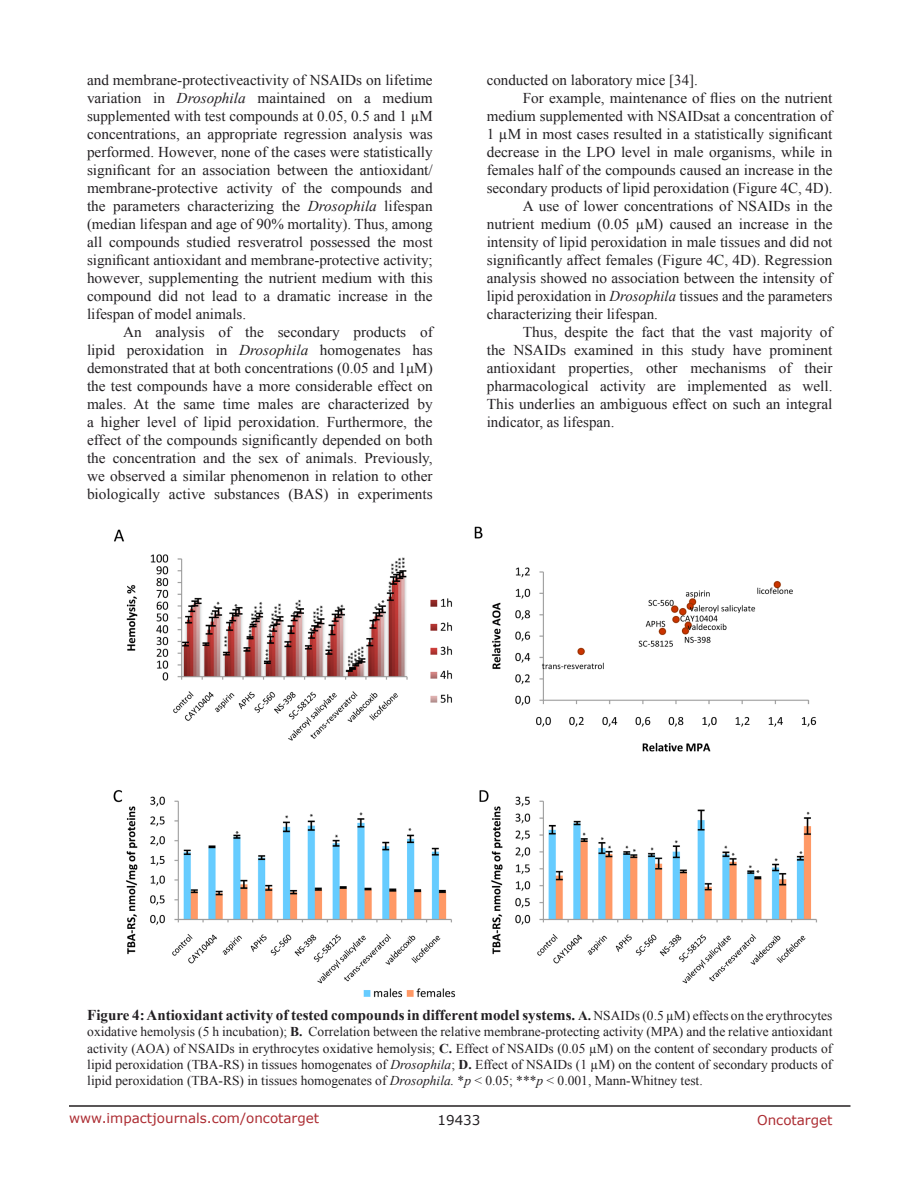
<style>
.page{position:relative;width:918px;height:1188px;background:#fff}
.page>*{position:absolute;margin:0;border:0;box-sizing:border-box;transform-origin:0 0}
.BodyText{font:15px/18px "Times New Roman";color:#221f22;text-align:justify}
.FigureText{font:700 15px "Times New Roman";color:#221f22}
.FigureText-2{font:13.5px/16.2px "Times New Roman";color:#221f22;text-align:justify}
.t1{font:13.5px "Verdana";color:#ac2b31}
.t2{font:13.5px "Verdana";color:#221f22}
.s1{font-style:italic}
.s2{font-size:13.5px}
.s3{font-weight:400;font-size:13.5px}
.s4{font-weight:700}
</style>
<div class="page">
<hr style="left:69px;top:1105px;width:781px;height:2px;background:#231f20">
<img style="left:113px;top:526px;width:704px;height:472px">
<p class="BodyText" style="left:87px;top:71px;width:347px">and membrane-protectiveactivity of NSAIDs on lifetime variation in <span class="s1">Drosophila</span> maintained on a medium supplemented with test compounds at 0.05, 0.5 and 1 µМ concentrations, an appropriate regression analysis was performed. However, none of the cases were statistically significant for an association between the antioxidant/ membrane-protective activity of the compounds and the parameters characterizing the <span class="s1">Drosophila</span> lifespan (median lifespan and age of 90% mortality). Thus, among all compounds studied resveratrol possessed the most significant antioxidant and membrane-protective activity; however, supplementing the nutrient medium with this compound did not lead to a dramatic increase in the lifespan of model animals.</p>
<p class="BodyText" style="left:87px;top:323px;width:347px;text-indent:36px">An analysis of the secondary products of lipid peroxidation in <span class="s1">Drosophila</span> homogenates has demonstrated that at both concentrations (0.05 and 1μM) the test compounds have a more considerable effect on males. At the same time males are characterized by a higher level of lipid peroxidation. Furthermore, the effect of the compounds significantly depended on both the concentration and the sex of animals. Previously, we observed a similar phenomenon in relation to other biologically active substances (BAS) in experiments</p>
<p class="BodyText" style="left:487px;top:71px;width:213px">conducted on laboratory mice [34].</p>
<p class="BodyText" style="left:487px;top:89px;width:347px;text-indent:36px">For example, maintenance of flies on the nutrient medium supplemented with NSAIDsat a concentration of 1 µM in most cases resulted in a statistically significant decrease in the LPO level in male organisms, while in females half of the compounds caused an increase in the secondary products of lipid peroxidation (Figure 4C, 4D).</p>
<p class="BodyText" style="left:487px;top:197px;width:347px;text-indent:36px">A use of lower concentrations of NSAIDs in the nutrient medium (0.05 µM) caused an increase in the intensity of lipid peroxidation in male tissues and did not significantly affect females (Figure 4C, 4D). Regression analysis showed no association between the intensity of lipid peroxidation in <span class="s1">Drosophila</span> tissues and the parameters characterizing their lifespan.</p>
<p class="BodyText" style="left:487px;top:323px;width:347px;text-indent:36px">Thus, despite the fact that the vast majority of the NSAIDs examined in this study have prominent antioxidant properties, other mechanisms of their pharmacological activity are implemented as well.<br>This underlies an ambiguous effect on such an integral indicator, as lifespan.</p>
<p class="FigureText" style="left:87px;top:1004px;width:747px">Figure 4: Antioxidant activity of tested compounds in different model systems. <span class="s2">A.</span> <span class="s3">NSAIDs (0.5 µМ) effects on the erythrocytes</span></p>
<p class="FigureText-2" style="left:87px;top:1023px;width:747px">oxidative hemolysis (5 h incubation); <span class="s4">B.</span> Correlation between the relative membrane-protecting activity (MPA) and the relative antioxidant activity (AOA) of NSAIDs in erythrocytes oxidative hemolysis; <span class="s4">C.</span> Effect of NSAIDs (0.05 µM) on the content of secondary products of lipid peroxidation (TBA-RS) in tissues homogenates of <span class="s1">Drosophila</span>; <span class="s4">D.</span> Effect of NSAIDs (1 µM) on the content of secondary products of lipid peroxidation (TBA-RS) in tissues homogenates of <span class="s1">Drosophila.</span> *<span class="s1">p</span> &lt; 0.05; ***<span class="s1">p</span> &lt; 0.001, Mann-Whitney test.</p>
<p class="t1" style="left:69px;top:1109px;width:252px">www.impactjournals.com/oncotarget</p>
<p class="t2" style="left:438px;top:1111px;width:44px">19433</p>
<p class="t1" style="left:757px;top:1111px;width:77px">Oncotarget</p>
</div>
